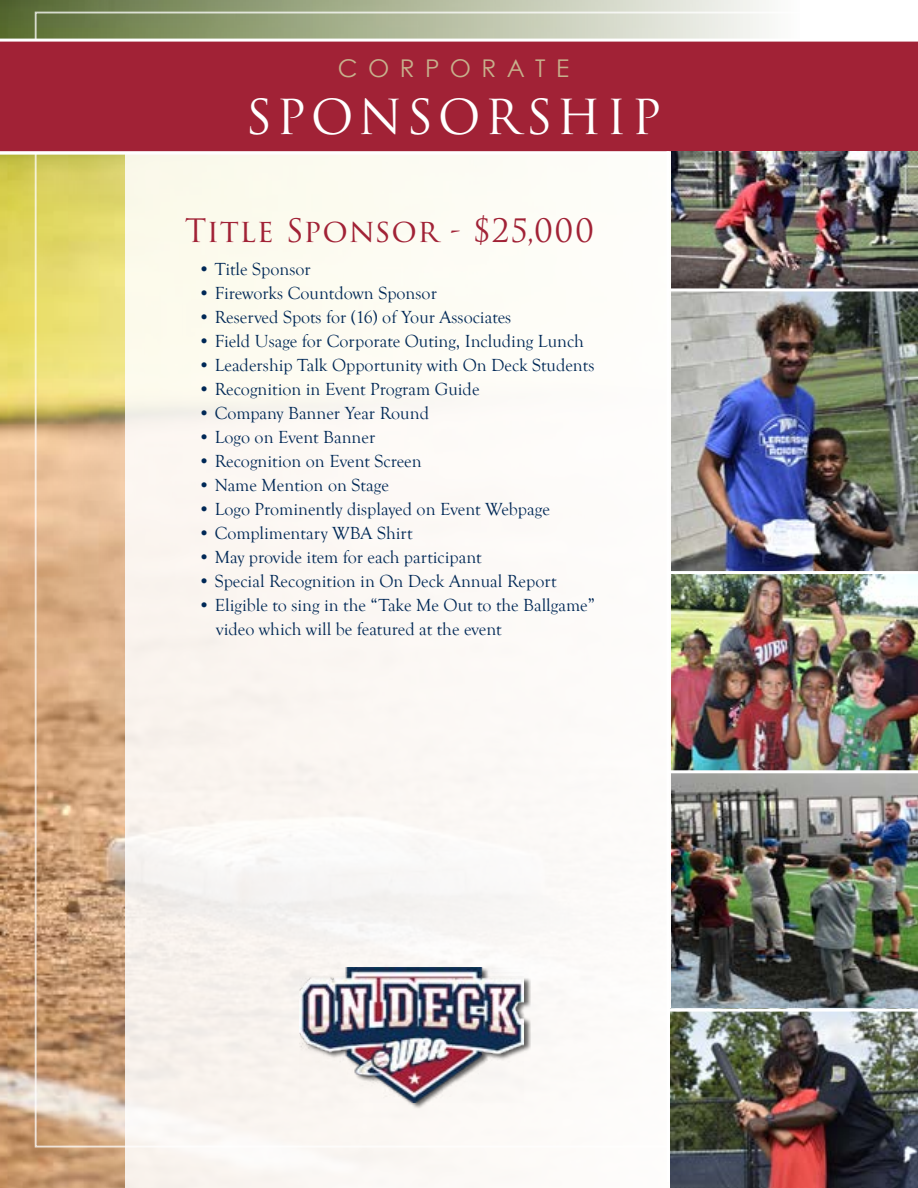
<style>
.page{position:relative;width:918px;height:1188px;background:#fff}
.page>*{position:absolute;margin:0;border:0;box-sizing:border-box;transform-origin:0 0}
.t1{font:46.95px "Trajan Pro 3";letter-spacing:.095em;color:#fff}
.t2{font:31.5px "Trajan Pro 3";letter-spacing:.025em;color:#a12236}
.t3{font:24.45px "Century Gothic";letter-spacing:.425em;color:#c7b08c}
.t4{font:18px/24px "Goudy Old Style T";color:#002856}
</style>
<div class="page">
<img style="left:0;top:0;width:769px;height:1188px">
<div style="left:126px;top:77px;width:792px;height:1111px;background:#fcf9f4"></div>
<hr style="left:0;top:153px;width:918px;height:2px;background:#fff">
<div style="left:0;top:40px;width:918px;height:113px;background:#a12236"></div>
<hr style="left:0;top:39px;width:918px;height:3px;background:#fff">
<hr style="left:0;top:151px;width:918px;height:3px;background:#fff">
<div style="left:300px;top:968px;width:231px;height:141px;background:#000;opacity:.6"></div>
<img style="left:299px;top:968px;width:225px;height:135px">
<img style="left:671px;top:151px;width:247px;height:1037px">
<hr style="left:668px;top:288px;width:250px;height:3px;background:#fff">
<hr style="left:667px;top:151px;width:3px;height:1031px;background:#fff">
<hr style="left:668px;top:571px;width:250px;height:3px;background:#fff">
<hr style="left:668px;top:770px;width:250px;height:3px;background:#fff">
<hr style="left:668px;top:1009px;width:250px;height:3px;background:#fff">
<h3 class="t3" style="left:338px;top:51px;width:233px">CORPORATE</h3>
<h1 class="t1" style="left:245px;top:84px;width:418px">SPONSORSHIP</h1>
<h2 class="t2" style="left:185px;top:209px;width:411px">Title Sponsor - $25,000</h2>
<p class="t4" style="left:198px;top:258px;width:114px">• Title Sponsor</p>
<p class="t4" style="left:198px;top:282px;width:240px">• Fireworks Countdown Sponsor</p>
<p class="t4" style="left:198px;top:306px;width:315px">• Reserved Spots for (16) of Your Associates</p>
<p class="t4" style="left:198px;top:330px;width:387px">• Field Usage for Corporate Outing, Including Lunch</p>
<p class="t4" style="left:198px;top:354px;width:398px">• Leadership Talk Opportunity with On Deck Students</p>
<p class="t4" style="left:198px;top:378px;width:283px">• Recognition in Event Program Guide</p>
<p class="t4" style="left:198px;top:402px;width:232px">• Company Banner Year Round</p>
<p class="t4" style="left:198px;top:426px;width:179px">• Logo on Event Banner</p>
<p class="t4" style="left:198px;top:450px;width:225px">• Recognition on Event Screen</p>
<p class="t4" style="left:198px;top:474px;width:192px">• Name Mention on Stage</p>
<p class="t4" style="left:198px;top:498px;width:353px">• Logo Prominently displayed on Event Webpage</p>
<p class="t4" style="left:198px;top:522px;width:216px">• Complimentary WBA Shirt</p>
<p class="t4" style="left:198px;top:546px;width:285px">• May provide item for each participant</p>
<p class="t4" style="left:198px;top:570px;width:360px">• Special Recognition in On Deck Annual Report</p>
<p class="t4" style="left:216px;top:594px;width:380px;text-indent:-18px">• Eligible to sing in the “Take Me Out to the Ballgame” video which will be featured at the event</p>
</div>
